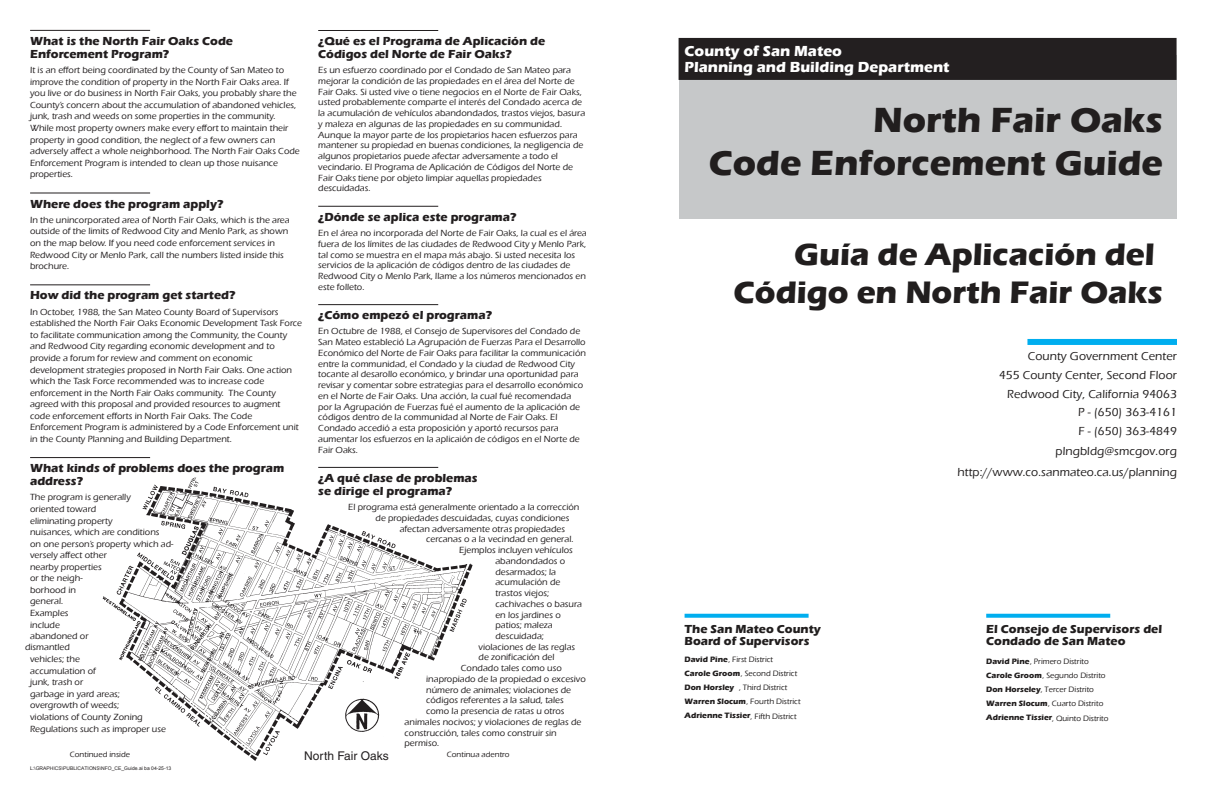
<style>
.page{position:relative;width:1224px;height:792px;background:#fff}
.page>*{position:absolute;margin:0;border:0;box-sizing:border-box;transform-origin:0 0}
.t1{font:700 36px/43.2px "Eras ITC";color:#211e1e;text-align:right}
.t2{font:700 32px/38.4px "Eras ITC";color:#211e1e;text-align:right}
.t3{font:700 15px/16.6px "Eras ITC";color:#fff}
.t4{font:700 12px/13px "Eras ITC";color:#221e1f}
.t5{font:500 12px/18.9px "Eras ITC";letter-spacing:.005em;color:#211e1e;text-align:right}
.t6{font:700 12px/12.5px "Eras ITC";color:#211e1e}
.t7{font:12px "Helvetica";color:#221e1f}
.t8{font:500 9.2px/11.6px "Eras ITC";color:#221e1f}
.t9{font:500 8px/14.1px "Eras ITC";color:#211e1e}
.t10{font:500 8px "Eras ITC";color:#221e1f}
.t11{font:5px "Arial";color:#231f20}
.s1{font-weight:700}
</style>
<div class="page">
<hr style="left:30px;top:30px;width:120px;height:1px;background:#221e1f">
<hr style="left:30px;top:192px;width:120px;height:1px;background:#221e1f">
<hr style="left:30px;top:284px;width:120px;height:1px;background:#221e1f">
<hr style="left:30px;top:457px;width:120px;height:1px;background:#221e1f">
<hr style="left:318px;top:30px;width:120px;height:1px;background:#221e1f">
<hr style="left:318px;top:206px;width:120px;height:1px;background:#221e1f">
<hr style="left:318px;top:304px;width:120px;height:1px;background:#221e1f">
<hr style="left:318px;top:467px;width:120px;height:1px;background:#221e1f">
<img style="left:102px;top:477px;width:371px;height:284px">
<div style="left:679px;top:56px;width:498px;height:163px;background:#c6c8c9"></div>
<div style="left:679px;top:38px;width:498px;height:42px;background:#231f20"></div>
<div style="left:1027px;top:339px;width:150px;height:6px;background:#00aeef"></div>
<svg style="left:685px;top:614px;width:124px;height:4px"></svg>
<svg style="left:986px;top:614px;width:124px;height:4px"></svg>
<h3 class="t4" style="left:30px;top:35px;width:204px">What is the North Fair Oaks Code<br>Enforcement Program?</h3>
<p class="t8" style="left:30px;top:65px;width:271px">It is an effort being coordinated by the County of San Mateo to improve the condition of property in the North Fair Oaks area. If you live or do business in North Fair Oaks, you probably share the County’s concern about the accumulation of abandoned vehicles, junk, trash and weeds on some properties in the community.<br>While most property owners make every effort to maintain their property in good condition, the neglect of a few owners can adversely affect a whole neighborhood. The North Fair Oaks Code Enforcement Program is intended to clean up those nuisance properties.</p>
<h3 class="t4" style="left:30px;top:197px;width:195px">Where does the program apply?</h3>
<p class="t8" style="left:30px;top:214px;width:261px">In the unincorporated area of North Fair Oaks, which is the area outside of the limits of Redwood City and Menlo Park, as shown on the map below. If you need code enforcement services in Redwood City or Menlo Park, call the numbers listed inside this brochure.</p>
<h3 class="t4" style="left:30px;top:289px;width:207px">How did the program get started?</h3>
<p class="t8" style="left:30px;top:306px;width:274px">In October, 1988, the San Mateo County Board of Supervisors established the North Fair Oaks Economic Development Task Force to facilitate communication among the Community, the County and Redwood City regarding economic development and to provide a forum for review and comment on economic development strategies proposed in North Fair Oaks. One action which the Task Force recommended was to increase code enforcement in the North Fair Oaks community. The County agreed with this proposal and provided resources to augment code enforcement efforts in North Fair Oaks. The Code Enforcement Program is administered by a Code Enforcement unit in the County Planning and Building Department.</p>
<h3 class="t4" style="left:30px;top:462px;width:256px">What kinds of problems does the program address?</h3>
<p class="t8" style="left:30px;top:492px;width:145px">The program is generally<br>oriented toward<br>eliminating property<br>nuisances, which are conditions<br>on one person’s property which ad&shy;versely affect other<br>nearby properties<br>or the neigh-<br>borhood in<br>general.<br>Examples<br>include<br>abandoned or</p>
<p class="t8" style="left:30px;top:641px;width:51px;line-height:12.5px;text-indent:-5px">dismantled vehicles; the</p>
<p class="t8" style="left:30px;top:665px;width:137px">accumulation of<br>junk, trash or<br>garbage in yard areas; overgrowth of weeds;<br>violations of County Zoning<br>Regulations such as improper use</p>
<p class="t10" style="left:70px;top:750px;width:62px">Continued inside</p>
<h3 class="t4" style="left:318px;top:35px;width:228px">¿Qué es el Programa de Aplicación de<br>Códigos del Norte de Fair Oaks?</h3>
<p class="t8" style="left:318px;top:65px;width:268px;line-height:10.7px">Es un esfuerzo coordinado por el Condado de San Mateo para mejorar la condición de las propiedades en el área del Norte de Fair Oaks. Si usted vive o tiene negocios en el Norte de Fair Oaks, usted probablemente comparte el interés del Condado acerca de la acumulación de vehículos abandondados, trastos viejos, basura y maleza en algunas de las propiedades en su communidad.<br>Aunque la mayor parte de los propietarios hacen esfuerzos para mantener su propiedad en buenas condiciones, la negligencia de algunos propietarios puede afectar adversamente a todo el vecindario. El Programa de Aplicación de Códigos del Norte de Fair Oaks tiene por objeto limpiar aquellas propiedades descuidadas.</p>
<h3 class="t4" style="left:318px;top:210px;width:200px">¿Dónde se aplica este programa?</h3>
<p class="t8" style="left:318px;top:228px;width:270px;line-height:10.7px">En el área no incorporada del Norte de Fair Oaks, la cual es el área fuera de los límites de las ciudades de Redwood City y Menlo Park, tal como se muestra en el mapa más abajo. Si usted necesita los servicios de la aplicación de códigos dentro de las ciudades de Redwood City o Menlo Park, llame a los números mencionados en este folleto.</p>
<h3 class="t4" style="left:318px;top:309px;width:175px">¿Cómo empezó el programa?</h3>
<p class="t8" style="left:318px;top:326px;width:269px;line-height:10.7px">En Octubre de 1988, el Consejo de Supervisores del Condado de San Mateo estableció La Agrupación de Fuerzas Para el Desarrollo Económico del Norte de Fair Oaks para facilitar la communicación entre la communidad, el Condado y la ciudad de Redwood City tocante al desarollo económico, y brindar una oportunidad para revisar y comentar sobre estrategias para el desarrollo económico en el Norte de Fair Oaks. Una acción, la cual fué recomendada por la Agrupación de Fuerzas fué el aumento de la aplicación de códigos dentro de la communidad al Norte de Fair Oaks. El Condado accedió a esta proposición y aportó recursos para aumentar los esfuerzos en la aplicaión de códigos en el Norte de Fair Oaks.</p>
<h3 class="t4" style="left:318px;top:472px;width:161px">¿A qué clase de problemas se dirige el programa?</h3>
<p class="t8" style="left:348px;top:501px;width:233px">El programa está generalmente orientado a la corrección</p>
<p class="t8" style="left:376px;top:512px;width:195px">de propiedades descuidadas, cuyas condiciones</p>
<p class="t8" style="left:400px;top:523px;width:167px">afectan adversamente otras propiedades</p>
<p class="t8" style="left:426px;top:534px;width:149px">cercanas o a la vecindad en general.</p>
<p class="t8" style="left:459px;top:544px;width:115px">Ejemplos incluyen vehículos</p>
<p class="t8" style="left:495px;top:555px;width:71px">abandondados o</p>
<p class="t8" style="left:495px;top:566px;width:62px">desarmados; la</p>
<p class="t8" style="left:495px;top:577px;width:67px">acumulación de</p>
<p class="t8" style="left:495px;top:587px;width:55px">trastos viejos;</p>
<p class="t8" style="left:495px;top:598px;width:88px">cachivaches o basura</p>
<p class="t8" style="left:495px;top:609px;width:67px">en los jardines o</p>
<p class="t8" style="left:495px;top:620px;width:59px">patios; maleza</p>
<p class="t8" style="left:495px;top:630px;width:50px">descuidada;</p>
<p class="t8" style="left:479px;top:641px;width:98px">violaciones de las reglas</p>
<p class="t8" style="left:479px;top:652px;width:77px">de zonificación del</p>
<p class="t8" style="left:461px;top:662px;width:102px">Condado tales como uso</p>
<p class="t8" style="left:426px;top:673px;width:161px">inapropiado de la propiedad o excesivo</p>
<p class="t8" style="left:426px;top:684px;width:146px">número de animales; violaciones de</p>
<p class="t8" style="left:426px;top:695px;width:139px">códigos referentes a la salud, tales</p>
<p class="t8" style="left:426px;top:705px;width:140px">como la presencia de ratas u otros</p>
<p class="t8" style="left:405px;top:716px;width:178px">animales nocivos; y violaciones de reglas de</p>
<p class="t8" style="left:405px;top:727px;width:154px">construcción, tales como construir sin</p>
<p class="t8" style="left:405px;top:738px;width:36px">permiso.</p>
<h3 class="t7" style="left:304px;top:749px;width:86px">North Fair Oaks</h3>
<p class="t10" style="left:447px;top:750px;width:64px">Continua adentro</p>
<p class="t11" style="left:30px;top:765px;width:143px">L:\GRAPHICS\PUBLICATIONS\NFO_CE_Guide.ai ba 04-25-13</p>
<h3 class="t3" style="left:685px;top:43px;width:267px">County of San Mateo<br>Planning and Building Department</h3>
<h1 class="t1" style="left:709px;top:98px;width:456px">North Fair Oaks<br>Code Enforcement Guide</h1>
<h2 class="t2" style="left:734px;top:235px;width:431px">Guía de Aplicación del<br>Código en North Fair Oaks</h2>
<h3 class="t5" style="left:999px;top:347px;width:179px">County Government Center<br>455 County Center, Second Floor<br>Redwood City, California 94063<br>P - (650) 363-4161<br>F - (650) 363-4849 plngbldg@smcgov.org</h3>
<h3 class="t5" style="left:957px;top:463px;width:221px">http://www.co.sanmateo.ca.us/planning</h3>
<h3 class="t6" style="left:685px;top:622px;width:138px">The San Mateo County<br>Board of Supervisors</h3>
<p class="t9" style="left:685px;top:652px;width:118px"><span class="s1">David Pine</span>, First District<br><span class="s1">Carole Groom</span>, Second District<br><span class="s1">Don Horsley</span> , Third District<br><span class="s1">Warren Slocum</span>, Fourth District<br><span class="s1">Adrienne Tissier</span>, Fifth District</p>
<p class="t9" style="left:986px;top:654px;width:124px"><span class="s1">David Pine</span>, Primero Distrito<br><span class="s1">Carole Groom</span>, Segundo Distrito<br><span class="s1">Don Horseley</span>, Tercer Distrito<br><span class="s1">Warren Slocum</span>, Cuarto Distrito<br><span class="s1">Adrienne Tissier</span>, Quinto Distrito</p>
<h3 class="t6" style="left:986px;top:622px;width:177px">El Consejo de Supervisors del<br>Condado de San Mateo</h3>
</div>
